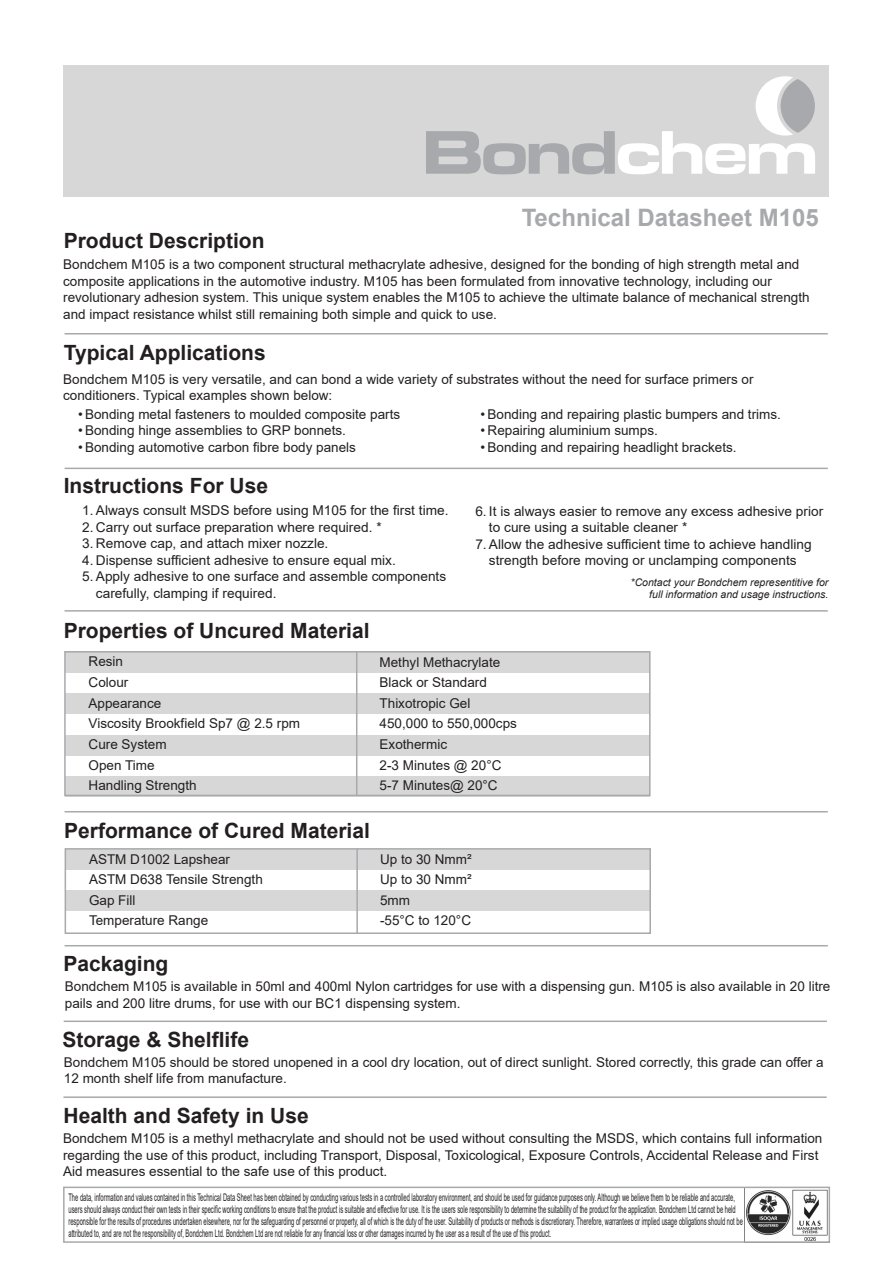
<style>
.page{position:relative;width:893px;height:1263px;background:#fff}
.page>*{position:absolute;margin:0;border:0;box-sizing:border-box;transform-origin:0 0}
.t1{font:700 24px "Arial";color:#a8a9ad}
.t2{font:700 21px "Arial";color:#231f20}
.t3{font:13.5px/20.7px "Arial";color:#231f20}
.t4{font:10.5px/12px "Arial";color:#231f20;scale:.55 1}
.t5{font:italic 10.5px/12.6px "Arial";color:#231f20;text-align:right}
</style>
<div class="page">
<div style="left:65px;top:776px;width:585px;height:20px;background:#d7d7d7"></div>
<div style="left:65px;top:736px;width:585px;height:20px;background:#d7d7d7"></div>
<div style="left:65px;top:652px;width:585px;height:20px;background:#d7d7d7"></div>
<div style="left:65px;top:693px;width:585px;height:20px;background:#d7d7d7"></div>
<hr style="left:65px;top:333px;width:763px;height:1px;background:#a8a9ad">
<hr style="left:65px;top:468px;width:763px;height:1px;background:#a8a9ad">
<div style="left:64px;top:651px;width:587px;height:145px;border:2px solid #a8a9ad"></div>
<hr style="left:356px;top:652px;width:1px;height:144px;background:#a8a9ad">
<hr style="left:65px;top:610px;width:763px;height:2px;background:#a8a9ad">
<img style="left:746px;top:1189px;width:81px;height:51px">
<div style="left:63px;top:1186px;width:767px;height:57px;border:2px solid #a8a9ad"></div>
<div style="left:65px;top:848px;width:585px;height:21px;background:#d7d7d7"></div>
<div style="left:65px;top:890px;width:585px;height:20px;background:#d7d7d7"></div>
<div style="left:65px;top:848px;width:586px;height:86px;border:2px solid #a8a9ad"></div>
<hr style="left:63px;top:1096px;width:764px;height:2px;background:#a8a9ad">
<hr style="left:64px;top:1020px;width:763px;height:2px;background:#a8a9ad">
<hr style="left:65px;top:811px;width:763px;height:1px;background:#a8a9ad">
<hr style="left:65px;top:945px;width:763px;height:1px;background:#a8a9ad">
<hr style="left:356px;top:849px;width:2px;height:84px;background:#a8a9ad">
<div style="left:64px;top:65px;width:765px;height:132px;background:#d7d7d7"></div>
<svg style="left:426px;top:76px;width:389px;height:98px"></svg>
<h2 class="t2" style="left:64px;top:226px;width:202px">Product Description</h2>
<h1 class="t1" style="left:522px;top:201px;width:298px">Technical Datasheet M105</h1>
<p class="t3" style="left:63px;top:256px;width:748px;line-height:16.5px">Bondchem M105 is a two component structural methacrylate adhesive, designed for the bonding of high strength metal and composite applications in the automotive industry. M105 has been formulated from innovative technology, including our revolutionary adhesion system. This unique system enables the M105 to achieve the ultimate balance of mechanical strength and impact resistance whilst still remaining both simple and quick to use.</p>
<h2 class="t2" style="left:64px;top:338px;width:203px">Typical Applications</h2>
<p class="t3" style="left:63px;top:371px;width:692px;line-height:16.5px">Bondchem M105 is very versatile, and can bond a wide variety of substrates without the need for surface primers or conditioners. Typical examples shown below:</p>
<p class="t3" style="left:78px;top:404px;width:324px">• Bonding metal fasteners to moulded composite parts</p>
<p class="t3" style="left:78px;top:420px;width:269px">• Bonding hinge assemblies to GRP bonnets.</p>
<p class="t3" style="left:78px;top:437px;width:279px">• Bonding automotive carbon fibre body panels</p>
<h2 class="t2" style="left:64px;top:471px;width:206px">Instructions For Use</h2>
<p class="t3" style="left:82px;top:500px;width:368px">1. Always consult MSDS before using M105 for the first time.</p>
<p class="t3" style="left:82px;top:517px;width:301px">2. Carry out surface preparation where required. *</p>
<p class="t3" style="left:82px;top:533px;width:248px">3. Remove cap, and attach mixer nozzle.</p>
<p class="t3" style="left:82px;top:550px;width:315px">4. Dispense sufficient adhesive to ensure equal mix.</p>
<p class="t3" style="left:96px;top:568px;width:352px;line-height:16.5px;text-indent:-14px">5. Apply adhesive to one surface and assemble components carefully, clamping if required.</p>
<h2 class="t2" style="left:64px;top:616px;width:307px">Properties of Uncured Material</h2>
<p class="t3" style="left:481px;top:403px;width:302px">• Bonding and repairing plastic bumpers and trims.</p>
<p class="t3" style="left:481px;top:420px;width:179px">• Repairing aluminium sumps.</p>
<p class="t3" style="left:481px;top:436px;width:258px">• Bonding and repairing headlight brackets.</p>
<p class="t3" style="left:489px;top:502px;width:336px;line-height:16.5px;text-indent:-14px">6. It is always easier to remove any excess adhesive prior to cure using a suitable cleaner *</p>
<p class="t3" style="left:475px;top:535px;width:338px;line-height:16.5px;text-align:center">7. Allow the adhesive sufficient time to achieve handling strength before moving or unclamping components</p>
<p class="t5" style="left:631px;top:576px;width:199px">*Contact your Bondchem representitive for full information and usage instructions.</p>
<p class="t3" style="left:89px;top:651px;width:213px">Resin<br>Colour<br>Appearance<br>Viscosity Brookfield Sp7 @ 2.5 rpm<br>Cure System<br>Open Time<br>Handling Strength</p>
<p class="t3" style="left:380px;top:651px;width:139px">Methyl Methacrylate<br>Black or Standard<br>Thixotropic Gel<br>450,000 to 550,000cps<br>Exothermic<br>2-3 Minutes @ 20°C<br>5-7 Minutes@ 20°C</p>
<h2 class="t2" style="left:64px;top:816px;width:307px">Performance of Cured Material</h2>
<p class="t3" style="left:89px;top:848px;width:175px">ASTM D1002 Lapshear<br>ASTM D638 Tensile Strength<br>Gap Fill<br>Temperature Range</p>
<p class="t3" style="left:380px;top:848px;width:93px">Up to 30 Nmm²<br>Up to 30 Nmm²<br>5mm<br>-55°C to 120°C</p>
<h2 class="t2" style="left:63px;top:949px;width:107px">Packaging</h2>
<p class="t3" style="left:65px;top:978px;width:767px;line-height:16.5px">Bondchem M105 is available in 50ml and 400ml Nylon cartridges for use with a dispensing gun. M105 is also available in 20 litre pails and 200 litre drums, for use with our BC1 dispensing system.</p>
<h2 class="t2" style="left:62px;top:1025px;width:188px">Storage &amp; Shelflife</h2>
<p class="t3" style="left:64px;top:1054px;width:761px;line-height:16.5px">Bondchem M105 should be stored unopened in a cool dry location, out of direct sunlight. Stored correctly, this grade can offer a<br>12 month shelf life from manufacture.</p>
<h2 class="t2" style="left:64px;top:1101px;width:247px">Health and Safety in Use</h2>
<p class="t3" style="left:63px;top:1130px;width:761px;line-height:16.5px">Bondchem M105 is a methyl methacrylate and should not be used without consulting the MSDS, which contains full information regarding the use of this product, including Transport, Disposal, Toxicological, Exposure Controls, Accidental Release and First<br>Aid measures essential to the safe use of this product.</p>
<p class="t4" style="left:68px;top:1191px;width:1228px">The data, information and values contained in this Technical Data Sheet has been obtained by conducting various tests in a controlled laboratory environment, and should be used for guidance purposes only. Although we believe them to be reliable and accurate, users should always conduct their own tests in their specific working conditions to ensure that the product is suitable and effective for use. It is the users sole responsibility to determine the suitability of the product for the application. Bondchem Ltd cannot be held responsible for the results of procedures undertaken elsewhere, nor for the safeguarding of personnel or property, all of which is the duty of the user. Suitability of products or methods is discretionary. Therefore, warrantees or implied usage obligations should not be attributed to, and are not the responsibility of, Bondchem Ltd. Bondchem Ltd are not reliable for any financial loss or other damages incurred by the user as a result of the use of this product.</p>
</div>
